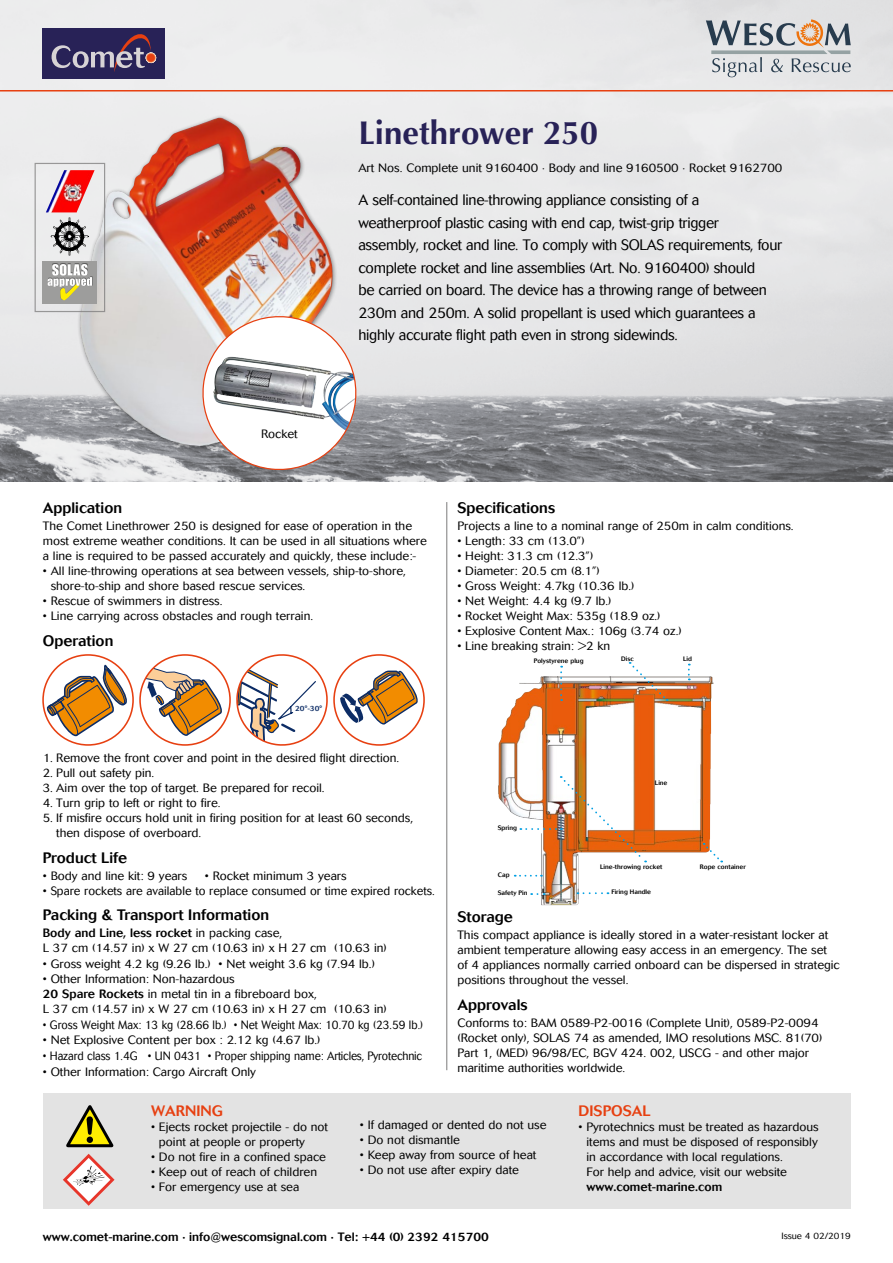
<style>
.page{position:relative;width:893px;height:1263px;background:#fff}
.page>*{position:absolute;margin:0;border:0;box-sizing:border-box;transform-origin:0 0}
.t1{font:700 33px "Optima";color:#282257}
.t2{font:300 15px/22.5px "Cosmos";letter-spacing:-.02em;color:#000;scale:.96 1}
.t3{font:500 15px "Cosmos";color:#000}
.t4{font:500 15px "Cosmos";color:#e74011}
.t5{font:300 12px/15px "Cosmos";color:#000}
.t6{font:300 12px "Cosmos";color:#000;scale:.9 1}
.t7{font:500 12px "Cosmos";color:#000}
.t8{font:300 9px "Cosmos";color:#000}
.t9{font:500 7.35px "Cosmos";color:#0c2c65}
.t10{font:500 6.45px "Cosmos";color:#000}
.t11{font:500 6.3px "Cosmos";color:#0c2c65}
.t12{font:500 6px "Cosmos";color:#0c2c65}
.s1{font-weight:500}
</style>
<div class="page">
<img style="left:0;top:0;width:893px;height:481px">
<hr style="left:0;top:90px;width:893px;height:2px;background:#e74011">
<div style="left:42px;top:28px;width:123px;height:50px;background:#282257"></div>
<svg style="left:52px;top:34px;width:105px;height:38px"></svg>
<div style="left:360px;top:119px;width:237px;height:25px;background:#ececed"></div>
<div style="left:43px;top:1093px;width:808px;height:116px;background:#e3e3e3"></div>
<svg style="left:63px;top:1154px;width:52px;height:52px"></svg>
<svg style="left:66px;top:1105px;width:47px;height:42px"></svg>
<div style="left:87px;top:1136px;width:6px;height:7px;background:#000;border-radius:50%"></div>
<hr style="left:446px;top:502px;width:1px;height:568px;background:#7c7b7b">
<svg style="left:340px;top:669px;width:78px;height:58px"></svg>
<div style="left:333px;top:654px;width:92px;height:92px;border:2px solid #e74011;border-radius:50%"></div>
<svg style="left:140px;top:655px;width:90px;height:90px"></svg>
<svg style="left:141px;top:659px;width:82px;height:79px"></svg>
<div style="left:139px;top:654px;width:92px;height:92px;border:2px solid #e74011;border-radius:50%"></div>
<svg style="left:236px;top:654px;width:92px;height:92px"></svg>
<svg style="left:43px;top:655px;width:90px;height:90px"></svg>
<svg style="left:47px;top:665px;width:81px;height:73px"></svg>
<div style="left:42px;top:654px;width:92px;height:92px;border:2px solid #e74011;border-radius:50%"></div>
<div style="left:77px;top:114px;width:261px;height:337px;background:#000;opacity:.45"></div>
<img style="left:80px;top:118px;width:253px;height:329px">
<img style="left:498px;top:676px;width:216px;height:229px">
<svg style="left:560px;top:666px;width:2px;height:35px"></svg>
<svg style="left:704px;top:843px;width:18px;height:19px"></svg>
<svg style="left:630px;top:662px;width:38px;height:39px"></svg>
<svg style="left:520px;top:776px;width:126px;height:86px"></svg>
<svg style="left:688px;top:664px;width:2px;height:16px"></svg>
<svg style="left:515px;top:875px;width:27px;height:2px"></svg>
<svg style="left:531px;top:893px;width:14px;height:2px"></svg>
<svg style="left:577px;top:892px;width:31px;height:2px"></svg>
<svg style="left:198px;top:311px;width:163px;height:162px"></svg>
<div style="left:43px;top:261px;width:54px;height:42px;background:#9d9d9c"></div>
<div style="left:48px;top:276px;width:45px;height:10px;background:#000;opacity:.25"></div>
<div style="left:52px;top:263px;width:36px;height:12px;background:#000;opacity:.25"></div>
<svg style="left:48px;top:264px;width:44px;height:36px"></svg>
<img style="left:51px;top:218px;width:38px;height:37px">
<div style="left:35px;top:163px;width:70px;height:149px;border:1px solid #7c7b7b"></div>
<img style="left:46px;top:170px;width:49px;height:42px">
<svg style="left:706px;top:19px;width:145px;height:58px;background:#bebfbf"></svg>
<h1 class="t1" style="left:358px;top:114px;width:241px">Linethrower 250</h1>
<p class="t5" style="left:358px;top:161px;width:425px">Art Nos. Complete unit 9160400 · Body and line 9160500 · Rocket 9162700</p>
<p class="t5" style="left:261px;top:426px;width:38px">Rocket</p>
<p class="t2" style="left:358px;top:189px;width:443px">A self-contained line-throwing appliance consisting of a weatherproof plastic casing with end cap, twist-grip trigger assembly, rocket and line. To comply with SOLAS requirements, four complete rocket and line assemblies (Art. No. 9160400) should<br>be carried on board. The device has a throwing range of between 230m and 250m. A solid propellant is used which guarantees a highly accurate flight path even in strong sidewinds.</p>
<p class="t3" style="left:43px;top:499px;width:81px">Application</p>
<p class="t5" style="left:43px;top:519px;width:385px">The Comet Linethrower 250 is designed for ease of operation in the most extreme weather conditions. It can be used in all situations where a line is required to be passed accurately and quickly, these include:-</p>
<p class="t5" style="left:51px;top:564px;width:357px;text-indent:-8px">• All line-throwing operations at sea between vessels, ship-to-shore, shore-to-ship and shore based rescue services.</p>
<p class="t5" style="left:43px;top:594px;width:181px">• Rescue of swimmers in distress.</p>
<p class="t5" style="left:43px;top:609px;width:272px">• Line carrying across obstacles and rough terrain.</p>
<p class="t3" style="left:43px;top:632px;width:72px">Operation</p>
<p class="t9" style="left:295px;top:704px;width:28px">20°-30°</p>
<p class="t11" style="left:299px;top:706px;width:25px">20°-30°</p>
<p class="t12" style="left:306px;top:709px;width:24px">20°-30°</p>
<p class="t5" style="left:43px;top:751px;width:358px">1. Remove the front cover and point in the desired flight direction.</p>
<p class="t5" style="left:43px;top:766px;width:113px">2. Pull out safety pin.</p>
<p class="t5" style="left:43px;top:781px;width:283px">3. Aim over the top of target. Be prepared for recoil.</p>
<p class="t5" style="left:43px;top:796px;width:179px">4. Turn grip to left or right to fire.</p>
<p class="t5" style="left:56px;top:811px;width:358px;text-indent:-14px">5. If misfire occurs hold unit in firing position for at least 60 seconds, then dispose of overboard.</p>
<p class="t3" style="left:43px;top:849px;width:86px">Product Life</p>
<p class="t5" style="left:43px;top:868px;width:146px">• Body and line kit: 9 years</p>
<p class="t5" style="left:205px;top:868px;width:143px">• Rocket minimum 3 years</p>
<p class="t5" style="left:43px;top:883px;width:393px">• Spare rockets are available to replace consumed or time expired rockets.</p>
<p class="t3" style="left:43px;top:906px;width:228px">Packing &amp; Transport Information</p>
<p class="t5" style="left:43px;top:925px;width:345px"><span class="s1">Body and Line, less rocket</span> in packing case,<br>L 37 cm (14.57 in) x W 27 cm (10.63 in) x H 27 cm (10.63 in)</p>
<p class="t5" style="left:43px;top:956px;width:334px">• Gross weight 4.2 kg (9.26 lb.) • Net weight 3.6 kg (7.94 lb.)</p>
<p class="t5" style="left:43px;top:972px;width:345px">• Other Information: Non-hazardous<br><span class="s1">20 Spare Rockets</span> in metal tin in a fibreboard box,<br>L 37 cm (14.57 in) x W 27 cm (10.63 in) x H 27 cm (10.63 in)</p>
<p class="t6" style="left:43px;top:1018px;width:424px">• Gross Weight Max: 13 kg (28.66 lb.) • Net Weight Max: 10.70 kg (23.59 lb.)</p>
<p class="t5" style="left:43px;top:1033px;width:279px">• Net Explosive Content per box : 2.12 kg (4.67 lb.)</p>
<p class="t6" style="left:43px;top:1049px;width:423px">• Hazard class 1.4G • UN 0431 • Proper shipping name: Articles, Pyrotechnic</p>
<p class="t5" style="left:43px;top:1064px;width:215px">• Other Information: Cargo Aircraft Only</p>
<p class="t3" style="left:457px;top:499px;width:99px">Specifications</p>
<p class="t5" style="left:457px;top:519px;width:338px">Projects a line to a nominal range of 250m in calm conditions.</p>
<p class="t5" style="left:457px;top:534px;width:129px">• Length: 33 cm (13.0”)</p>
<p class="t5" style="left:457px;top:549px;width:137px">• Height: 31.3 cm (12.3”)</p>
<p class="t5" style="left:457px;top:564px;width:144px">• Diameter: 20.5 cm (8.1”)</p>
<p class="t5" style="left:457px;top:579px;width:178px">• Gross Weight: 4.7kg (10.36 lb.)</p>
<p class="t5" style="left:457px;top:594px;width:156px">• Net Weight: 4.4 kg (9.7 lb.)</p>
<p class="t5" style="left:457px;top:609px;width:205px">• Rocket Weight Max: 535g (18.9 oz.)</p>
<p class="t5" style="left:457px;top:624px;width:226px">• Explosive Content Max.: 106g (3.74 oz.)</p>
<p class="t5" style="left:457px;top:639px;width:154px">• Line breaking strain: &gt;2 kn</p>
<p class="t10" style="left:534px;top:657px;width:51px">Polystyrene plug</p>
<p class="t10" style="left:621px;top:655px;width:14px">Disc</p>
<p class="t10" style="left:683px;top:655px;width:10px">Lid</p>
<p class="t10" style="left:498px;top:824px;width:21px">Spring</p>
<p class="t10" style="left:655px;top:779px;width:14px">Line</p>
<p class="t10" style="left:600px;top:863px;width:64px">Line-throwing rocket</p>
<p class="t10" style="left:498px;top:871px;width:13px">Cap</p>
<p class="t10" style="left:498px;top:889px;width:31px">Safety Pin</p>
<p class="t10" style="left:611px;top:888px;width:41px">Firing Handle</p>
<p class="t10" style="left:700px;top:863px;width:47px">Rope container</p>
<p class="t3" style="left:457px;top:908px;width:57px">Storage</p>
<p class="t5" style="left:457px;top:928px;width:384px">This compact appliance is ideally stored in a water-resistant locker at ambient temperature allowing easy access in an emergency. The set of 4 appliances normally carried onboard can be dispersed in strategic positions throughout the vessel.</p>
<p class="t3" style="left:457px;top:996px;width:72px">Approvals</p>
<p class="t5" style="left:457px;top:1015px;width:366px">Conforms to: BAM 0589-P2-0016 (Complete Unit), 0589-P2-0094 (Rocket only), SOLAS 74 as amended, IMO resolutions MSC. 81(70)<br>Part 1, (MED) 96/98/EC, BGV 424. 002, USCG - and other major maritime authorities worldwide.</p>
<p class="t4" style="left:151px;top:1102px;width:73px">WARNING</p>
<p class="t5" style="left:159px;top:1119px;width:171px;text-indent:-8px">• Ejects rocket projectile - do not point at people or property</p>
<p class="t5" style="left:151px;top:1149px;width:176px">• Do not fire in a confined space</p>
<p class="t5" style="left:151px;top:1164px;width:168px">• Keep out of reach of children</p>
<p class="t5" style="left:151px;top:1179px;width:150px">• For emergency use at sea</p>
<p class="t5" style="left:360px;top:1117px;width:188px">• If damaged or dented do not use</p>
<p class="t5" style="left:360px;top:1132px;width:102px">• Do not dismantle</p>
<p class="t5" style="left:360px;top:1147px;width:178px">• Keep away from source of heat</p>
<p class="t5" style="left:360px;top:1162px;width:161px">• Do not use after expiry date</p>
<p class="t4" style="left:579px;top:1102px;width:73px">DISPOSAL</p>
<p class="t5" style="left:586px;top:1119px;width:234px;text-indent:-8px">• Pyrotechnics must be treated as hazardous items and must be disposed of responsibly in accordance with local regulations.<br>For help and advice, visit our website</p>
<p class="t7" style="left:586px;top:1180px;width:137px">www.comet-marine.com</p>
<p class="t7" style="left:43px;top:1230px;width:448px">www.comet-marine.com · info@wescomsignal.com · Tel: +44 (0) 2392 415700</p>
<p class="t8" style="left:781px;top:1231px;width:71px">Issue 4 02/2019</p>
</div>
